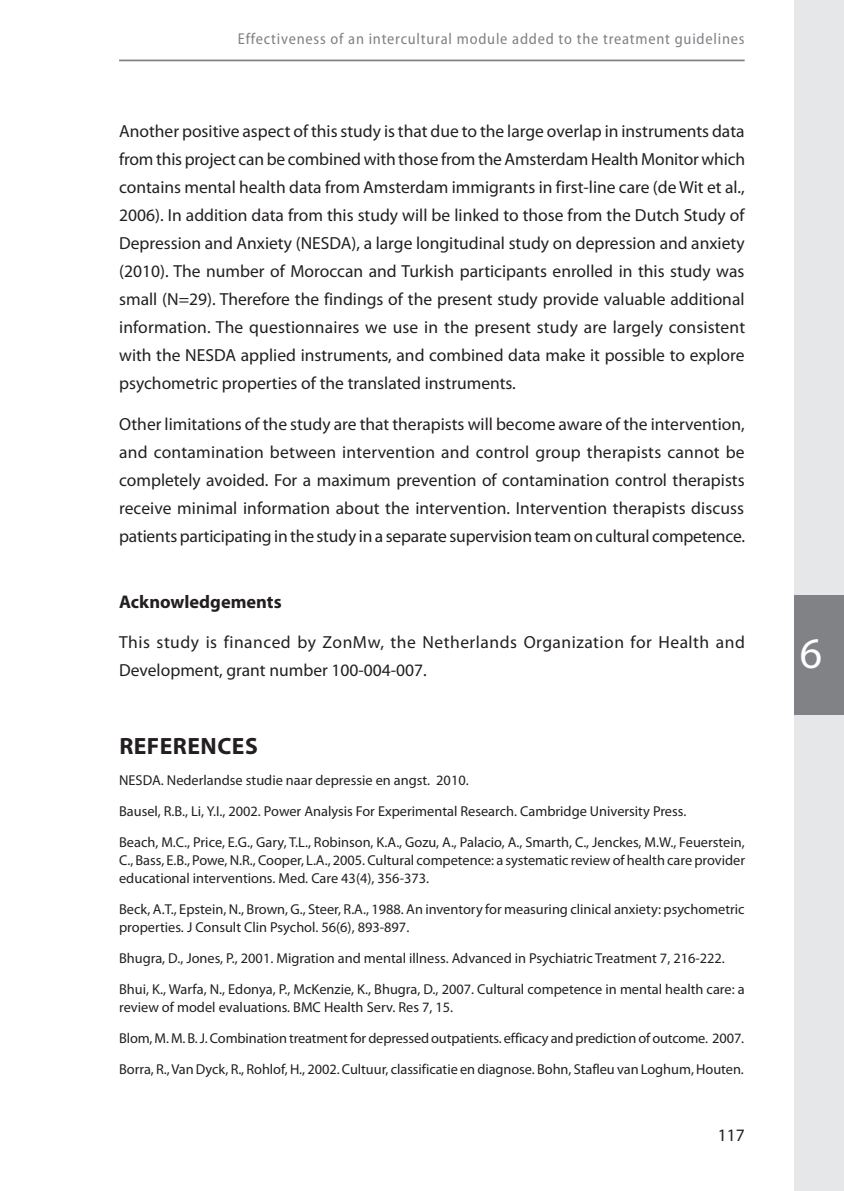
<style>
.page{position:relative;width:844px;height:1191px;background:#fff}
.page>*{position:absolute;margin:0;border:0;box-sizing:border-box;transform-origin:0 0}
.t1{font:43.75px "Myriad Pro";color:#fff}
.t2{font:700 23.62px "Myriad Pro";letter-spacing:.02em;color:#231f20}
.t3{font:700 18.38px "Myriad Pro";color:#231f20}
.t4{font:17.5px/28px "Myriad Pro";color:#231f20;text-align:justify}
.t5{font:17.5px/28px "Myriad Pro";letter-spacing:.03em;color:#231f20}
.t6{font:17.5px "Myriad Pro";color:#231f20}
.t7{font:semi-condensed 15.75px "Myriad Pro";letter-spacing:.05em;color:#808285}
.t8{font:14.35px/30.8px "Myriad Pro";color:#231f20}
</style>
<div class="page">
<hr style="left:119px;top:60px;width:625px;height:1px;background:#808285">
<div style="left:794px;top:0;width:49px;height:1191px;background:#e6e7e9"></div>
<div style="left:794px;top:595px;width:49px;height:119px;background:#808285"></div>
<p class="t7" style="left:238px;top:30px;width:508px">Effectiveness of an intercultural module added to the treatment guidelines</p>
<p class="t4" style="left:119px;top:117px;width:627px">Another positive aspect of this study is that due to the large overlap in instruments data from this project can be combined with those from the Amsterdam Health Monitor which contains mental health data from Amsterdam immigrants in first-line care (de Wit et al., 2006). In addition data from this study will be linked to those from the Dutch Study of Depression and Anxiety (NESDA), a large longitudinal study on depression and anxiety (2010). The number of Moroccan and Turkish participants enrolled in this study was small (N=29). Therefore the findings of the present study provide valuable additional information. The questionnaires we use in the present study are largely consistent with the NESDA applied instruments, and combined data make it possible to explore psychometric properties of the translated instruments.</p>
<p class="t4" style="left:119px;top:409px;width:627px">Other limitations of the study are that therapists will become aware of the intervention, and contamination between intervention and control group therapists cannot be completely avoided. For a maximum prevention of contamination control therapists receive minimal information about the intervention. Intervention therapists discuss patients participating in the study in a separate supervision team on cultural competence.</p>
<p class="t3" style="left:119px;top:589px;width:164px">Acknowledgements</p>
<p class="t5" style="left:119px;top:628px;width:627px">This study is financed by ZonMw, the Netherlands Organization for Health and<br>Development, grant number 100-004-007.</p>
<h2 class="t2" style="left:119px;top:730px;width:140px">References</h2>
<p class="t8" style="left:119px;top:764px;width:627px">NESDA. Nederlandse studie naar depressie en angst. 2010.<br>Bausel, R.B., Li, Y.I., 2002. Power Analysis For Experimental Research. Cambridge University Press.<br>Beach, M.C., Price, E.G., Gary, T.L., Robinson, K.A., Gozu, A., Palacio, A., Smarth, C., Jenckes, M.W., Feuerstein,</p>
<p class="t8" style="left:119px;top:850px;width:627px;line-height:18.4px">C., Bass, E.B., Powe, N.R., Cooper, L.A., 2005. Cultural competence: a systematic review of health care provider educational interventions. Med. Care 43(4), 356-373.</p>
<p class="t8" style="left:119px;top:899px;width:627px;line-height:18.4px">Beck, A.T., Epstein, N., Brown, G., Steer, R.A., 1988. An inventory for measuring clinical anxiety: psychometric properties. J Consult Clin Psychol. 56(6), 893-897.</p>
<p class="t8" style="left:119px;top:942px;width:627px">Bhugra, D., Jones, P., 2001. Migration and mental illness. Advanced in Psychiatric Treatment 7, 216-222.<br>Bhui, K., Warfa, N., Edonya, P., McKenzie, K., Bhugra, D., 2007. Cultural competence in mental health care: a</p>
<p class="t8" style="left:119px;top:992px;width:626px">review of model evaluations. BMC Health Serv. Res 7, 15.<br>Blom, M. M. B. J. Combination treatment for depressed outpatients. efficacy and prediction of outcome. 2007.<br>Borra, R., Van Dyck, R., Rohlof, H., 2002. Cultuur, classificatie en diagnose. Bohn, Stafleu van Loghum, Houten.</p>
<p class="t6" style="left:717px;top:1124px;width:28px">117</p>
<h1 class="t1" style="left:799px;top:626px;width:24px">6</h1>
</div>
